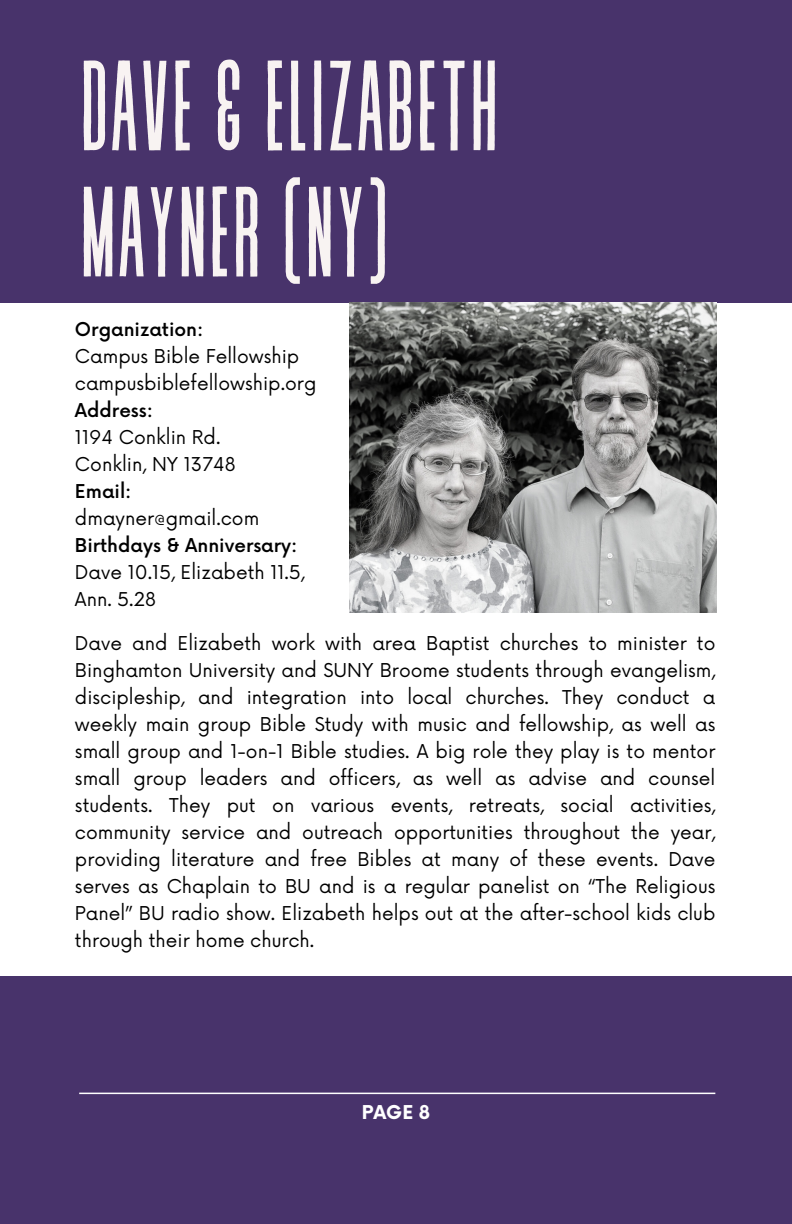
<style>
.page{position:relative;width:792px;height:1224px;background:#fff}
.page>*{position:absolute;margin:0;border:0;box-sizing:border-box;transform-origin:0 0}
.t1{font:128.2px/126px "Revive 80 Tall";color:#f8f3f2}
.t2{font:18.6px/27px "Now";color:#000}
.t3{font:500 18.6px "Now";color:#000}
.t4{font:700 18.6px "Now";color:#fff}
</style>
<div class="page">
<div style="left:0;top:0;width:792px;height:302px;background:#48336b"></div>
<img style="left:349px;top:302px;width:368px;height:311px">
<div style="left:0;top:976px;width:792px;height:248px;background:#48336b"></div>
<hr style="left:79px;top:1093px;width:636px;height:1px;background:#fff">
<h1 class="t1" style="left:79px;top:54px;width:422px">DAVE &amp; ELIZABETH<br>MAYNER (NY)</h1>
<p class="t3" style="left:75px;top:320px;width:130px">Organization:</p>
<p class="t2" style="left:75px;top:344px;width:243px">Campus Bible Fellowship campusbiblefellowship.org</p>
<p class="t3" style="left:75px;top:401px;width:80px">Address:</p>
<p class="t2" style="left:75px;top:425px;width:162px">1194 Conklin Rd.<br>Conklin, NY 13748</p>
<p class="t3" style="left:75px;top:482px;width:58px">Email:</p>
<p class="t2" style="left:75px;top:506px;width:186px">dmayner@gmail.com</p>
<p class="t3" style="left:75px;top:536px;width:224px">Birthdays &amp; Anniversary:</p>
<p class="t2" style="left:75px;top:560px;width:231px">Dave 10.15, Elizabeth 11.5,<br>Ann. 5.28</p>
<p class="t2" style="left:75px;top:631px;width:642px;text-align:justify">Dave and Elizabeth work with area Baptist churches to minister to Binghamton University and SUNY Broome students through evangelism, discipleship, and integration into local churches. They conduct a weekly main group Bible Study with music and fellowship, as well as small group and 1-on-1 Bible studies. A big role they play is to mentor small group leaders and officers, as well as advise and counsel students. They put on various events, retreats, social activities, community service and outreach opportunities throughout the year, providing literature and free Bibles at many of these events. Dave serves as Chaplain to BU and is a regular panelist on “The Religious Panel” BU radio show. Elizabeth helps out at the after-school kids club through their home church.</p>
<p class="t4" style="left:362px;top:1102px;width:70px">PAGE 8</p>
</div>
